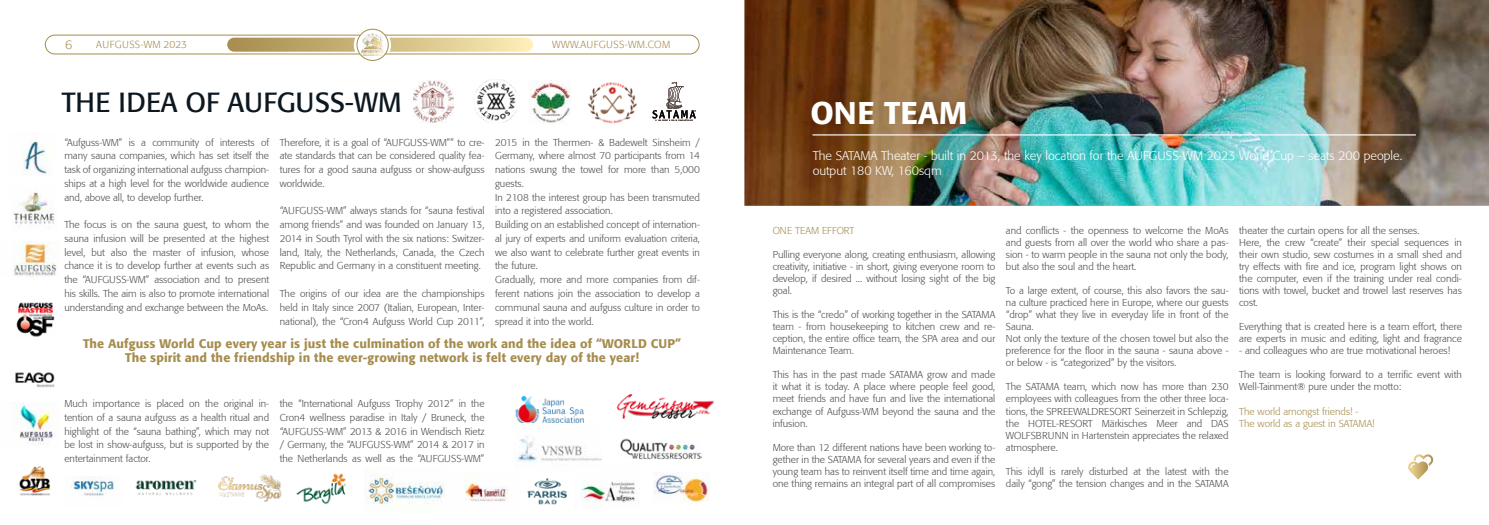
<style>
.page{position:relative;width:1489px;height:525px;background:#fff}
.page>*{position:absolute;margin:0;border:0;box-sizing:border-box;transform-origin:0 0}
.t1{font:500 31.25px "Formata";color:#fff}
.t2{font:27.5px "Formata";color:#0c171f}
.t3{font:500 12.5px/13.8px "Formata";letter-spacing:.01em;color:#a68d4e;text-align:center}
.t4{font:300 12.5px/15px "Formata";color:#fff}
.t5{font:300 12.5px "Formata";color:#a68d4e}
.t6{font:300 10.25px "Formata";letter-spacing:.03em;color:#a68d4e}
.t7{font:300 10px/13.8px "Formata";color:#4d4d4f;text-align:justify}
.t8{font:300 10px/12px "Formata";color:#a68d4e}
</style>
<div class="page">
<svg style="left:227px;top:38px;width:306px;height:14px;background:#d2bd84"></svg>
<svg style="left:354px;top:26px;width:37px;height:38px"></svg>
<div style="left:45px;top:35px;width:654px;height:19px;border:1px solid #a68d4e;border-radius:9px"></div>
<svg style="left:357px;top:29px;width:31px;height:31px"></svg>
<img style="left:361px;top:33px;width:22px;height:23px">
<div style="left:357px;top:29px;width:31px;height:32px;border:1px solid #a68d4e;border-radius:50%"></div>
<img style="left:575px;top:481px;width:60px;height:27px">
<img style="left:365px;top:467px;width:79px;height:44px">
<img style="left:19px;top:466px;width:32px;height:30px">
<img style="left:218px;top:474px;width:63px;height:27px">
<img style="left:515px;top:396px;width:69px;height:27px">
<img style="left:527px;top:478px;width:40px;height:27px">
<img style="left:464px;top:472px;width:44px;height:30px">
<img style="left:13px;top:402px;width:44px;height:43px">
<img style="left:23px;top:138px;width:29px;height:37px">
<img style="left:654px;top:472px;width:55px;height:30px">
<img style="left:135px;top:480px;width:62px;height:15px">
<img style="left:15px;top:372px;width:40px;height:16px">
<img style="left:296px;top:473px;width:50px;height:32px">
<img style="left:13px;top:242px;width:44px;height:34px">
<img style="left:620px;top:438px;width:81px;height:22px">
<img style="left:16px;top:302px;width:39px;height:35px">
<img style="left:65px;top:476px;width:49px;height:21px">
<img style="left:13px;top:192px;width:43px;height:34px">
<img style="left:515px;top:436px;width:86px;height:27px">
<img style="left:616px;top:394px;width:98px;height:25px">
<svg style="left:652px;top:82px;width:43px;height:39px"></svg>
<img style="left:413px;top:81px;width:40px;height:42px">
<img style="left:475px;top:79px;width:43px;height:44px">
<img style="left:529px;top:80px;width:42px;height:43px">
<img style="left:588px;top:82px;width:49px;height:42px">
<img style="left:744px;top:0;width:744px;height:206px">
<hr style="left:812px;top:134px;width:603px;height:1px;background:#fff">
<svg style="left:1408px;top:454px;width:25px;height:25px"></svg>
<p class="t5" style="left:65px;top:37px;width:9px">6</p>
<p class="t6" style="left:96px;top:39px;width:92px">AUFGUSS-WM 2023</p>
<p class="t6" style="left:552px;top:39px;width:120px">WWW.AUFGUSS-WM.COM</p>
<h2 class="t2" style="left:62px;top:86px;width:341px">THE IDEA OF AUFGUSS-WM</h2>
<h1 class="t1" style="left:810px;top:93px;width:158px">ONE TEAM</h1>
<p class="t4" style="left:812px;top:148px;width:591px">The SATAMA Theater - built in 2013, the key location for the AUFGUSS-WM 2023 World Cup – seats 200 people. output 180 KW, 160sqm</p>
<p class="t7" style="left:495px;top:135px;width:206px;text-align:left">2015 in the Thermen- &amp; Badewelt Sinsheim / Germany, where almost 70 participants from 14 nations swung the towel for more than 5,000 guests.<br>In 2108 the interest group has been transmuted into a registered association.<br>Building on an established concept of internation&shy;al jury of experts and uniform evaluation criteria, we also want to celebrate further great events in the future.<br>Gradually, more and more companies from dif&shy;ferent nations join the association to develop a communal sauna and aufguss culture in order to spread it into the world.</p>
<p class="t3" style="left:83px;top:336px;width:599px">The Aufguss World Cup every year is just the culmination of the work and the idea of “WORLD CUP”<br>The spirit and the friendship in the ever-growing network is felt every day of the year!</p>
<p class="t7" style="left:280px;top:135px;width:206px">Therefore, it is a goal of “AUFGUSS-WM”” to cre&shy;ate standards that can be considered quality fea&shy;tures for a good sauna aufguss or show-aufguss worldwide.</p>
<p class="t7" style="left:280px;top:204px;width:206px">“AUFGUSS-WM” always stands for “sauna festival among friends” and was founded on January 13, 2014 in South Tyrol with the six nations: Switzer&shy;land, Italy, the Netherlands, Canada, the Czech Republic and Germany in a constituent meeting.</p>
<p class="t7" style="left:280px;top:286px;width:206px">The origins of our idea are the championships held in Italy since 2007 (Italian, European, Inter&shy;national), the “Cron4 Aufguss World Cup 2011”,</p>
<p class="t7" style="left:64px;top:135px;width:206px">“Aufguss-WM” is a community of interests of many sauna companies, which has set itself the task of organizing international aufguss champion&shy;ships at a high level for the worldwide audience and, above all, to develop further.</p>
<p class="t7" style="left:64px;top:218px;width:206px">The focus is on the sauna guest, to whom the sauna infusion will be presented at the highest level, but also the master of infusion, whose chance it is to develop further at events such as the “AUFGUSS-WM” association and to present his skills. The aim is also to promote international understanding and exchange between the MoAs.</p>
<p class="t7" style="left:1005px;top:225px;width:224px;line-height:12px">and conflicts - the openness to welcome the MoAs and guests from all over the world who share a pas&shy;sion - to warm people in the sauna not only the body, but also the soul and the heart.</p>
<p class="t7" style="left:1005px;top:285px;width:224px;line-height:12px;text-align:left">To a large extent, of course, this also favors the sau&shy;na culture practiced here in Europe, where our guests “drop” what they live in everyday life in front of the Sauna.<br>Not only the texture of the chosen towel but also the preference for the floor in the sauna - sauna above - or below - is “categorized” by the visitors.</p>
<p class="t7" style="left:1005px;top:381px;width:224px;line-height:12px">The SATAMA team, which now has more than 230 employees with colleagues from the other three loca&shy;tions, the SPREEWALDRESORT Seinerzeit in Schlepzig, the HOTEL-RESORT Märkisches Meer and DAS WOLFSBRUNN in Hartenstein appreciates the relaxed atmosphere.</p>
<p class="t7" style="left:1005px;top:465px;width:224px;line-height:12px">This idyll is rarely disturbed at the latest with the daily “gong” the tension changes and in the SATAMA</p>
<p class="t7" style="left:1239px;top:225px;width:224px;line-height:12px;text-align:left">theater the curtain opens for all the senses.<br>Here, the crew “create” their special sequences in their own studio, sew costumes in a small shed and try effects with fire and ice, program light shows on the computer, even if the training under real condi&shy;tions with towel, bucket and trowel last reserves has cost.</p>
<p class="t7" style="left:1239px;top:321px;width:224px;line-height:12px">Everything that is created here is a team effort, there are experts in music and editing, light and fragrance</p>
<p class="t7" style="left:1239px;top:344px;width:212px">- and colleagues who are true motivational heroes!</p>
<p class="t7" style="left:1239px;top:369px;width:224px;line-height:12px">The team is looking forward to a terrific event with<br>Well-Tainment® pure under the motto:</p>
<p class="t8" style="left:1239px;top:405px;width:137px">The world amongst friends! -<br>The world as a guest in SATAMA!</p>
<p class="t8" style="left:772px;top:225px;width:83px">ONE TEAM EFFORT</p>
<p class="t7" style="left:772px;top:249px;width:224px;line-height:12px">Pulling everyone along, creating enthusiasm, allowing creativity, initiative - in short, giving everyone room to develop, if desired ... without losing sight of the big goal.</p>
<p class="t7" style="left:772px;top:309px;width:224px;line-height:12px">This is the “credo” of working together in the SATAMA team - from housekeeping to kitchen crew and re&shy;ception, the entire office team, the SPA area and our Maintenance Team.</p>
<p class="t7" style="left:772px;top:369px;width:224px;line-height:12px">This has in the past made SATAMA grow and made it what it is today. A place where people feel good, meet friends and have fun and live the international exchange of Aufguss-WM beyond the sauna and the infusion.</p>
<p class="t7" style="left:772px;top:441px;width:224px;line-height:12px">More than 12 different nations have been working to&shy;gether in the SATAMA for several years and even if the young team has to reinvent itself time and time again, one thing remains an integral part of all compromises</p>
<p class="t7" style="left:64px;top:396px;width:206px">Much importance is placed on the original in&shy;tention of a sauna aufguss as a health ritual and highlight of the “sauna bathing”, which may not be lost in show-aufguss, but is supported by the entertainment factor.</p>
<p class="t7" style="left:280px;top:396px;width:206px">the “International Aufguss Trophy 2012” in the Cron4 wellness paradise in Italy / Bruneck, the “AUFGUSS-WM” 2013 &amp; 2016 in Wendisch Rietz / Germany, the “AUFGUSS-WM” 2014 &amp; 2017 in the Netherlands as well as the “AUFGUSS-WM”</p>
</div>
